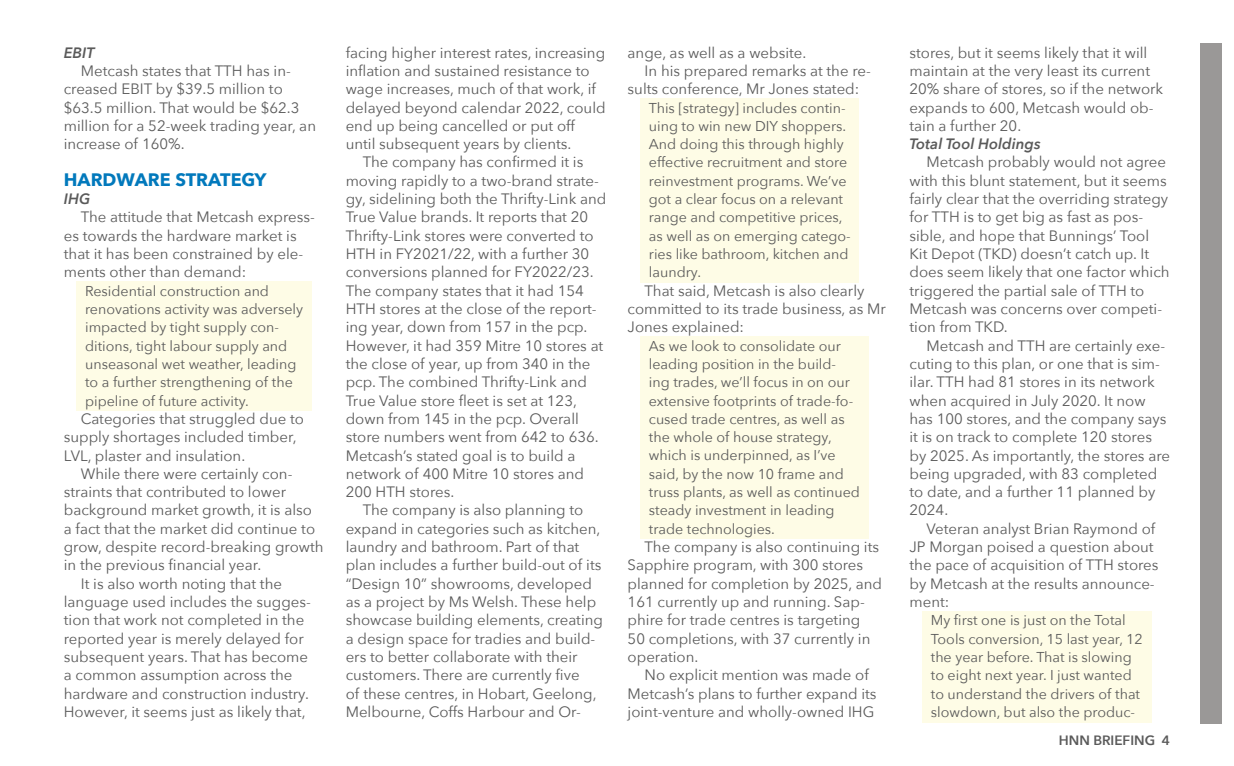
<style>
.page{position:relative;width:1234px;height:766px;background:#fff}
.page>*{position:absolute;margin:0;border:0;box-sizing:border-box;transform-origin:0 0}
.t1{font:700 18px "Avenir Next";color:#0279bc}
.t2{font:15px/18.3px "Avenir Next";color:#5a5a5a}
.t3{font:italic 600 15px "Avenir Next";color:#5a5a5a}
.t4{font:14.25px/18.3px "Avenir Next";color:#5a5a5a}
.t5{font:600 13.5px "Avenir Next";color:#5a5a5a}
</style>
<div class="page">
<div style="left:1199px;top:43px;width:21px;height:680px;background:#9a9897"></div>
<div style="left:77px;top:281px;width:234px;height:129px;background:#fefce6"></div>
<div style="left:640px;top:98px;width:219px;height:184px;background:#fefce6"></div>
<div style="left:640px;top:336px;width:228px;height:203px;background:#fefce6"></div>
<div style="left:922px;top:611px;width:228px;height:111px;background:#fefce6"></div>
<p class="t3" style="left:64px;top:39px;width:32px">EBIT</p>
<p class="t2" style="left:64px;top:61px;width:254px;text-indent:17px">Metcash states that TTH has in&shy;creased EBIT by $39.5 million to $63.5 million. That would be $62.3 million for a 52-week trading year, an increase of 160%.</p>
<p class="t1" style="left:64px;top:164px;width:204px">HARDWARE STRATEGY</p>
<p class="t3" style="left:64px;top:186px;width:28px">IHG</p>
<p class="t2" style="left:64px;top:207px;width:252px;text-indent:17px">The attitude that Metcash express&shy;es towards the hardware market is that it has been constrained by ele&shy;ments other than demand:</p>
<p class="t4" style="left:85px;top:281px;width:219px">Residential construction and renovations activity was adversely impacted by tight supply con&shy;ditions, tight labour supply and unseasonal wet weather, leading to a further strengthening of the pipeline of future activity.</p>
<p class="t2" style="left:64px;top:409px;width:242px;text-indent:17px">Categories that struggled due to supply shortages included timber,<br>LVL, plaster and insulation.</p>
<p class="t2" style="left:81px;top:463px;width:213px">While there were certainly con-</p>
<p class="t2" style="left:64px;top:482px;width:224px">straints that contributed to lower</p>
<p class="t2" style="left:64px;top:500px;width:250px">background market growth, it is also</p>
<p class="t2" style="left:64px;top:518px;width:253px">a fact that the market did continue to</p>
<p class="t2" style="left:64px;top:537px;width:261px">grow, despite record-breaking growth</p>
<p class="t2" style="left:64px;top:555px;width:199px">in the previous financial year.</p>
<p class="t2" style="left:81px;top:573px;width:203px">It is also worth noting that the</p>
<p class="t2" style="left:64px;top:592px;width:248px">language used includes the sugges-</p>
<p class="t2" style="left:64px;top:610px;width:242px">tion that work not completed in the</p>
<p class="t2" style="left:64px;top:628px;width:241px">reported year is merely delayed for</p>
<p class="t2" style="left:64px;top:646px;width:246px">subsequent years. That has become</p>
<p class="t2" style="left:64px;top:665px;width:230px">a common assumption across the</p>
<p class="t2" style="left:64px;top:683px;width:246px">hardware and construction industry.</p>
<p class="t2" style="left:64px;top:701px;width:243px">However, it seems just as likely that,</p>
<p class="t2" style="left:345px;top:43px;width:261px">facing higher interest rates, increasing inflation and sustained resistance to wage increases, much of that work, if delayed beyond calendar 2022, could end up being cancelled or put off until subsequent years by clients.</p>
<p class="t2" style="left:362px;top:152px;width:222px">The company has confirmed it is</p>
<p class="t2" style="left:345px;top:171px;width:255px">moving rapidly to a two-brand strate-</p>
<p class="t2" style="left:345px;top:189px;width:262px">gy, sidelining both the Thrifty-Link and</p>
<p class="t2" style="left:345px;top:207px;width:244px">True Value brands. It reports that 20</p>
<p class="t2" style="left:345px;top:226px;width:249px">Thrifty-Link stores were converted to</p>
<p class="t2" style="left:345px;top:244px;width:245px">HTH in FY2021/22, with a further 30</p>
<p class="t2" style="left:345px;top:262px;width:249px">conversions planned for FY2022/23.</p>
<p class="t2" style="left:345px;top:280px;width:239px">The company states that it had 154</p>
<p class="t2" style="left:345px;top:299px;width:252px">HTH stores at the close of the report-</p>
<p class="t2" style="left:345px;top:317px;width:243px">ing year, down from 157 in the pcp.</p>
<p class="t2" style="left:345px;top:335px;width:259px">However, it had 359 Mitre 10 stores at</p>
<p class="t2" style="left:345px;top:354px;width:246px">the close of year, up from 340 in the</p>
<p class="t2" style="left:345px;top:372px;width:243px">pcp. The combined Thrifty-Link and</p>
<p class="t2" style="left:345px;top:390px;width:233px">True Value store fleet is set at 123,</p>
<p class="t2" style="left:345px;top:409px;width:234px">down from 145 in the pcp. Overall</p>
<p class="t2" style="left:345px;top:427px;width:254px">store numbers went from 642 to 636.</p>
<p class="t2" style="left:345px;top:445px;width:231px">Metcash’s stated goal is to build a</p>
<p class="t2" style="left:345px;top:463px;width:240px">network of 400 Mitre 10 stores and</p>
<p class="t2" style="left:345px;top:482px;width:110px">200 HTH stores.</p>
<p class="t2" style="left:362px;top:500px;width:222px">The company is also planning to</p>
<p class="t2" style="left:345px;top:518px;width:256px">expand in categories such as kitchen,</p>
<p class="t2" style="left:345px;top:537px;width:235px">laundry and bathroom. Part of that</p>
<p class="t2" style="left:345px;top:555px;width:257px">plan includes a further build-out of its</p>
<p class="t2" style="left:345px;top:573px;width:248px">“Design 10” showrooms, developed</p>
<p class="t2" style="left:345px;top:592px;width:252px">as a project by Ms Welsh. These help</p>
<p class="t2" style="left:345px;top:610px;width:259px">showcase building elements, creating</p>
<p class="t2" style="left:345px;top:628px;width:251px">a design space for tradies and build-</p>
<p class="t2" style="left:345px;top:646px;width:233px">ers to better collaborate with their</p>
<p class="t2" style="left:345px;top:665px;width:235px">customers. There are currently five</p>
<p class="t2" style="left:345px;top:683px;width:252px">of these centres, in Hobart, Geelong,</p>
<p class="t2" style="left:345px;top:701px;width:237px">Melbourne, Coffs Harbour and Or-</p>
<p class="t2" style="left:627px;top:43px;width:180px">ange, as well as a website.</p>
<p class="t2" style="left:644px;top:61px;width:228px">In his prepared remarks at the re-</p>
<p class="t2" style="left:627px;top:79px;width:233px">sults conference, Mr Jones stated:</p>
<p class="t4" style="left:648px;top:98px;width:203px">This [strategy] includes contin&shy;uing to win new DIY shoppers.<br>And doing this through highly effective recruitment and store reinvestment programs. We’ve got a clear focus on a relevant range and competitive prices, as well as on emerging catego&shy;ries like bathroom, kitchen and laundry.</p>
<p class="t2" style="left:627px;top:280px;width:260px;text-indent:17px">That said, Metcash is also clearly committed to its trade business, as Mr<br>Jones explained:</p>
<p class="t4" style="left:648px;top:336px;width:212px">As we look to consolidate our leading position in the build&shy;ing trades, we’ll focus in on our extensive footprints of trade-fo&shy;cused trade centres, as well as the whole of house strategy, which is underpinned, as I’ve said, by the now 10 frame and truss plants, as well as continued steady investment in leading trade technologies.</p>
<p class="t2" style="left:627px;top:537px;width:256px;text-indent:17px">The company is also continuing its<br>Sapphire program, with 300 stores planned for completion by 2025, and<br>161 currently up and running. Sap&shy;phire for trade centres is targeting<br>50 completions, with 37 currently in operation.</p>
<p class="t2" style="left:627px;top:665px;width:250px;text-indent:17px">No explicit mention was made of<br>Metcash’s plans to further expand its joint-venture and wholly-owned IHG</p>
<p class="t2" style="left:909px;top:43px;width:255px">stores, but it seems likely that it will maintain at the very least its current<br>20% share of stores, so if the network expands to 600, Metcash would ob&shy;tain a further 20.</p>
<p class="t3" style="left:909px;top:131px;width:133px">Total Tool Holdings</p>
<p class="t2" style="left:909px;top:152px;width:261px;text-indent:17px">Metcash probably would not agree with this blunt statement, but it seems fairly clear that the overriding strategy for TTH is to get big as fast as pos&shy;sible, and hope that Bunnings’ Tool Kit Depot (TKD) doesn’t catch up. It does seem likely that one factor which triggered the partial sale of TTH to Metcash was concerns over competi&shy;tion from TKD.</p>
<p class="t2" style="left:909px;top:335px;width:262px;text-indent:17px">Metcash and TTH are certainly exe&shy;cuting to this plan, or one that is sim&shy;ilar. TTH had 81 stores in its network when acquired in July 2020. It now has 100 stores, and the company says it is on track to complete 120 stores by 2025. As importantly, the stores are being upgraded, with 83 completed to date, and a further 11 planned by<br>2024.</p>
<p class="t2" style="left:909px;top:518px;width:250px;text-indent:17px">Veteran analyst Brian Raymond of<br>JP Morgan poised a question about the pace of acquisition of TTH stores by Metcash at the results announce&shy;ment:</p>
<p class="t4" style="left:930px;top:610px;width:213px">My first one is just on the Total<br>Tools conversion, 15 last year, 12 the year before. That is slowing to eight next year. I just wanted to understand the drivers of that slowdown, but also the produc-</p>
<p class="t5" style="left:1058px;top:728px;width:113px">HNN BRIEFING 4</p>
</div>
